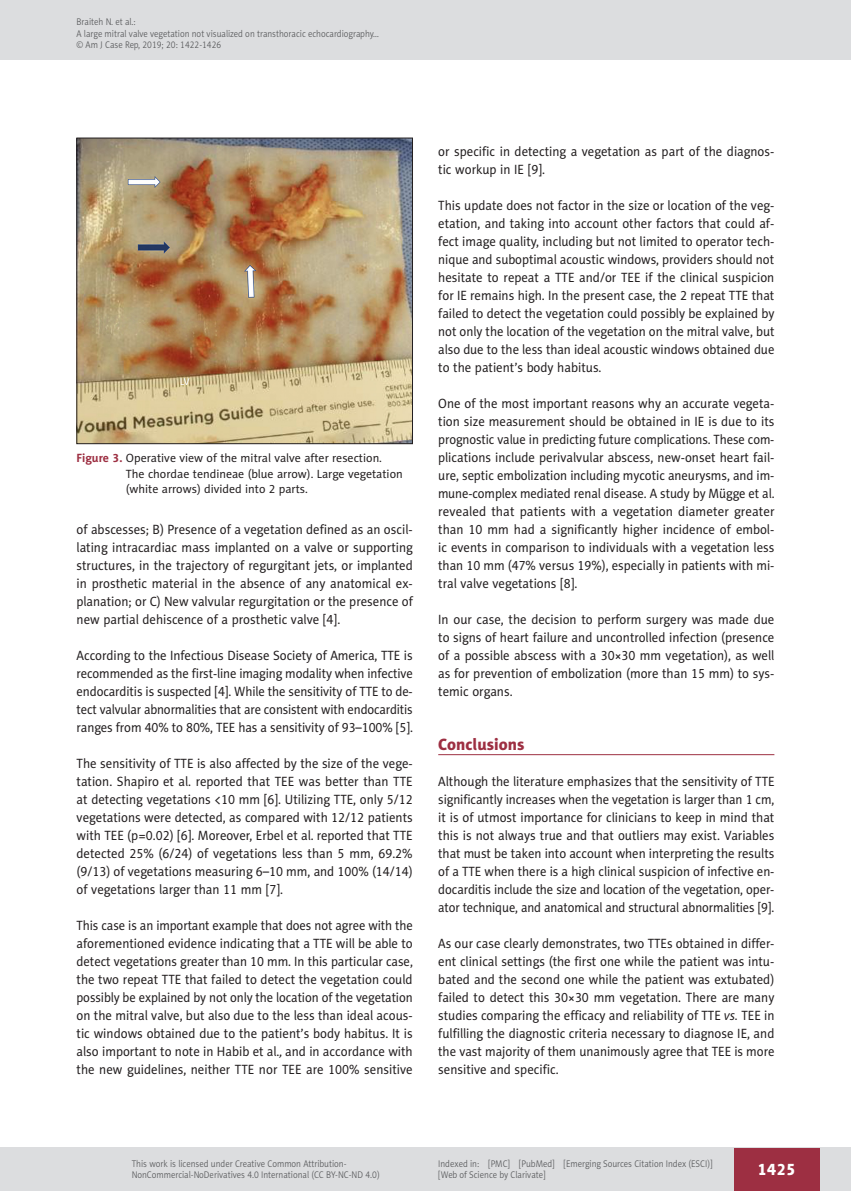
<style>
.page{position:relative;width:851px;height:1191px;background:#fff}
.page>*{position:absolute;margin:0;border:0;box-sizing:border-box;transform-origin:0 0}
.AJCR_Headline_1{font:16.5px "Naomi Sans EFN Heavy";color:#9d2f42}
.t1{font:16.5px "Naomi Sans EFN Heavy";color:#fff}
.AJCR_Body{font:13.5px/18px "Naomi Sans EFN";color:#231f20;text-align:justify;scale:.95 1}
.AJCR_Body-2{font:13.5px/18px "Naomi Sans EFN";color:#231f20;text-align:justify;scale:.93 1}
.AJCR_Rycina_tytul{font:12px/15.8px "Naomi Sans EFN";color:#231f20}
.t2{font:9.75px/11.2px "Naomi Sans EFN Light";color:#57585a;scale:.9 1}
.s1{font-weight:700;color:#9d2f42}
.s2{font-style:italic}
</style>
<div class="page">
<hr style="left:438px;top:754px;width:336px;height:1px;background:#9d2f42">
<img style="left:79px;top:140px;width:331px;height:302px">
<div style="left:77px;top:138px;width:335px;height:306px;border:1px solid #231f20"></div>
<div style="left:0;top:1148px;width:850px;height:43px;background:#dcdddf"></div>
<div style="left:733px;top:1147px;width:86px;height:43px;background:#9d2f42"></div>
<div style="left:0;top:0;width:850px;height:60px;background:#dcdddf"></div>
<p class="t2" style="left:77px;top:16px;width:337px">Braiteh N. et al.:<br>A large mitral valve vegetation not visualized on transthoracic echocardiography… © Am J Case Rep, 2019; 20: 1422-1426</p>
<p class="AJCR_Rycina_tytul" style="left:126px;top:450px;width:278px;text-indent:-49px"><span class="s1">Figure 3.</span> Operative view of the mitral valve after resection.<br>The chordae tendineae (blue arrow). Large vegetation (white arrows) divided into 2 parts.</p>
<p class="AJCR_Body" style="left:77px;top:520px;width:355px">of abscesses; B) Presence of a vegetation defined as an oscil&shy;lating intracardiac mass implanted on a valve or supporting structures, in the trajectory of regurgitant jets, or implanted in prosthetic material in the absence of any anatomical ex&shy;planation; or C) New valvular regurgitation or the presence of new partial dehiscence of a prosthetic valve [4].</p>
<p class="AJCR_Body" style="left:77px;top:646px;width:355px">According to the Infectious Disease Society of America, TTE is recommended as the first-line imaging modality when infective endocarditis is suspected [4]. While the sensitivity of TTE to de&shy;tect valvular abnormalities that are consistent with endocarditis ranges from 40% to 80%, TEE has a sensitivity of 93–100% [5].</p>
<p class="AJCR_Body" style="left:77px;top:754px;width:355px">The sensitivity of TTE is also affected by the size of the vege&shy;tation. Shapiro et al. reported that TEE was better than TTE at detecting vegetations &lt;10 mm [6]. Utilizing TTE, only 5/12 vegetations were detected, as compared with 12/12 patients with TEE (p=0.02) [6]. Moreover, Erbel et al. reported that TTE detected 25% (6/24) of vegetations less than 5 mm, 69.2% (9/13) of vegetations measuring 6–10 mm, and 100% (14/14) of vegetations larger than 11 mm [7].</p>
<p class="AJCR_Body-2" style="left:77px;top:916px;width:363px">This case is an important example that does not agree with the aforementioned evidence indicating that a TTE will be able to detect vegetations greater than 10 mm. In this particular case, the two repeat TTE that failed to detect the vegetation could possibly be explained by not only the location of the vegetation on the mitral valve, but also due to the less than ideal acous&shy;tic windows obtained due to the patient’s body habitus. It is also important to note in Habib et al.<span class="s2">,</span> and in accordance with the new guidelines, neither TTE nor TEE are 100% sensitive</p>
<p class="AJCR_Body" style="left:438px;top:142px;width:355px">or specific in detecting a vegetation as part of the diagnos&shy;tic workup in IE [9].</p>
<p class="AJCR_Body" style="left:438px;top:196px;width:355px">This update does not factor in the size or location of the veg&shy;etation, and taking into account other factors that could af&shy;fect image quality, including but not limited to operator tech&shy;nique and suboptimal acoustic windows, providers should not hesitate to repeat a TTE and/or TEE if the clinical suspicion for IE remains high. In the present case, the 2 repeat TTE that failed to detect the vegetation could possibly be explained by not only the location of the vegetation on the mitral valve, but also due to the less than ideal acoustic windows obtained due to the patient’s body habitus.</p>
<p class="AJCR_Body" style="left:438px;top:394px;width:355px">One of the most important reasons why an accurate vegeta&shy;tion size measurement should be obtained in IE is due to its prognostic value in predicting future complications. These com&shy;plications include perivalvular abscess, new-onset heart fail&shy;ure, septic embolization including mycotic aneurysms, and im&shy;mune-complex mediated renal disease. A study by Mügge et al. revealed that patients with a vegetation diameter greater than 10 mm had a significantly higher incidence of embol&shy;ic events in comparison to individuals with a vegetation less than 10 mm (47% versus 19%), especially in patients with mi&shy;tral valve vegetations [8].</p>
<p class="AJCR_Body" style="left:438px;top:610px;width:355px">In our case, the decision to perform surgery was made due to signs of heart failure and uncontrolled infection (presence of a possible abscess with a 30×30 mm vegetation), as well as for prevention of embolization (more than 15 mm) to sys&shy;temic organs.</p>
<p class="AJCR_Headline_1" style="left:438px;top:734px;width:88px">Conclusions</p>
<p class="AJCR_Body" style="left:438px;top:772px;width:355px">Although the literature emphasizes that the sensitivity of TTE significantly increases when the vegetation is larger than 1 cm, it is of utmost importance for clinicians to keep in mind that this is not always true and that outliers may exist. Variables that must be taken into account when interpreting the results of a TTE when there is a high clinical suspicion of infective en&shy;docarditis include the size and location of the vegetation, oper&shy;ator technique, and anatomical and structural abnormalities [9].</p>
<p class="AJCR_Body" style="left:438px;top:934px;width:355px">As our case clearly demonstrates, two TTEs obtained in differ&shy;ent clinical settings (the first one while the patient was intu&shy;bated and the second one while the patient was extubated) failed to detect this 30×30 mm vegetation. There are many studies comparing the efficacy and reliability of TTE <span class="s2">vs.</span> TEE in fulfilling the diagnostic criteria necessary to diagnose IE, and the vast majority of them unanimously agree that TEE is more sensitive and specific.</p>
<p class="t2" style="left:132px;top:1158px;width:277px">This work is licensed under Creative Common Attribution-<br>NonCommercial-NoDerivatives 4.0 International (CC BY-NC-ND 4.0)</p>
<p class="t2" style="left:438px;top:1158px;width:306px">Indexed in: [PMC] [PubMed] [Emerging Sources Citation Index (ESCI)] [Web of Science by Clarivate]</p>
<p class="t1" style="left:757px;top:1159px;width:40px">1425</p>
</div>
